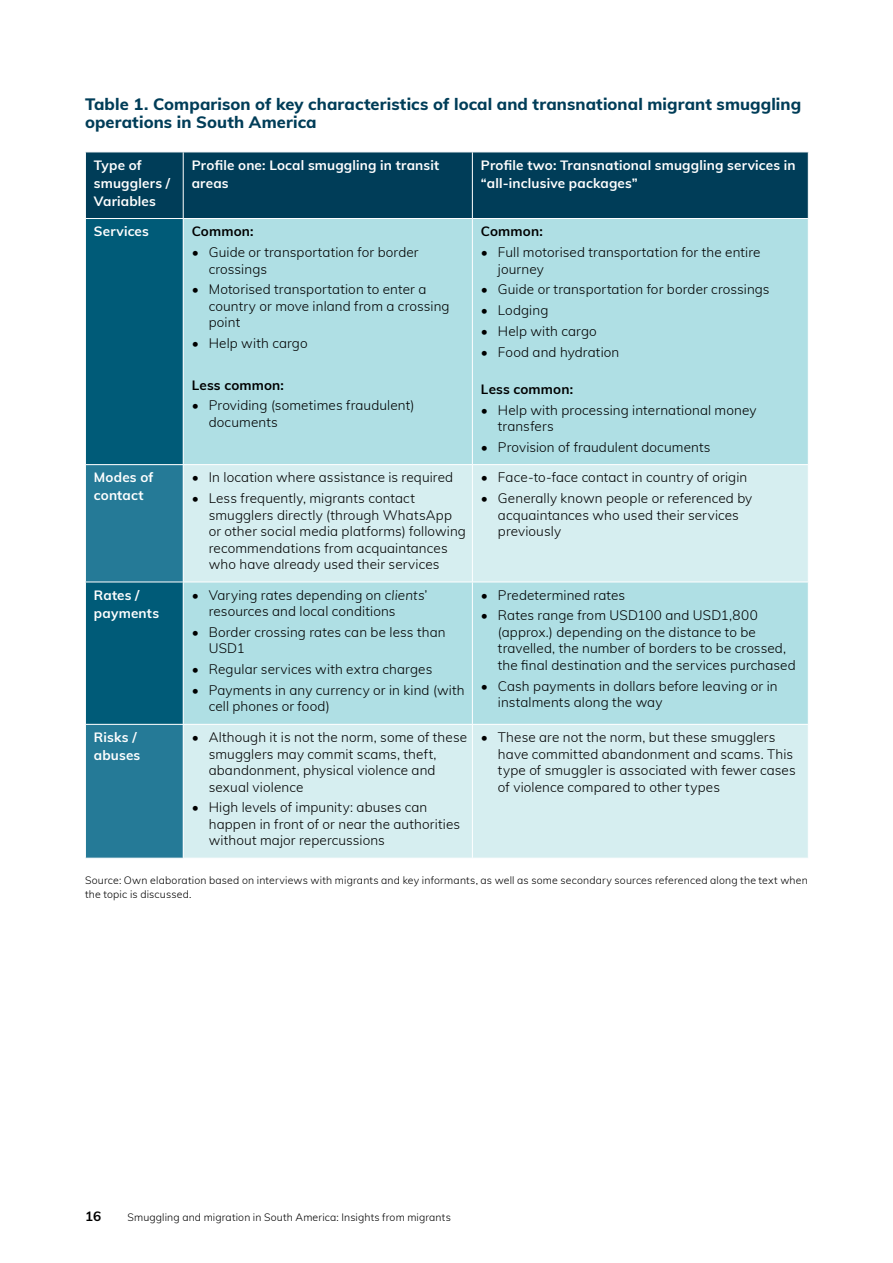
<style>
.page{position:relative;width:893px;height:1263px;background:#fff}
.page>*{position:absolute;margin:0;border:0;box-sizing:border-box;transform-origin:0 0}
.t1{font:800 16.5px/18px "Muli";letter-spacing:.005em;color:#003d58}
.t2{font:300 13.5px/16.5px "Muli";letter-spacing:.01em;color:#000}
.t3{font:700 13.5px/18px "Muli";letter-spacing:.01em;color:#fff}
.t4{font:700 13.5px "Muli";letter-spacing:.01em;color:#000}
.t5{font:300 10.5px/13.5px "Muli";letter-spacing:.015em;color:#000}
.s1{font-style:italic}
</style>
<div class="page">
<div style="left:86px;top:153px;width:722px;height:65px;background:#003d58"></div>
<div style="left:86px;top:219px;width:97px;height:245px;background:#005b78"></div>
<div style="left:184px;top:219px;width:624px;height:245px;background:#afdfe4"></div>
<svg style="left:86px;top:465px;width:97px;height:393px;background:#186f8c"></svg>
<svg style="left:184px;top:465px;width:624px;height:393px;background:#c8e8eb"></svg>
<hr style="left:183px;top:152px;width:1px;height:66px;background:#fff">
<hr style="left:472px;top:152px;width:1px;height:66px;background:#fff">
<hr style="left:472px;top:219px;width:1px;height:245px;background:#fff">
<hr style="left:472px;top:465px;width:1px;height:117px;background:#fff">
<hr style="left:85px;top:582px;width:98px;height:1px;background:#fff">
<hr style="left:183px;top:582px;width:289px;height:1px;background:#fff">
<hr style="left:472px;top:582px;width:337px;height:1px;background:#fff">
<hr style="left:472px;top:582px;width:1px;height:142px;background:#fff">
<hr style="left:85px;top:724px;width:98px;height:1px;background:#fff">
<hr style="left:183px;top:724px;width:289px;height:1px;background:#fff">
<hr style="left:472px;top:724px;width:337px;height:1px;background:#fff">
<hr style="left:472px;top:725px;width:1px;height:133px;background:#fff">
<p class="t1" style="left:85px;top:94px;width:718px">Table 1. Comparison of key characteristics of local and transnational migrant smuggling operations in South America</p>
<p class="t3" style="left:94px;top:155px;width:78px">Type of smugglers /<br>Variables</p>
<p class="t3" style="left:192px;top:155px;width:249px">Profile one: Local smuggling in transit areas</p>
<p class="t3" style="left:481px;top:155px;width:316px">Profile two: Transnational smuggling services in “all-inclusive packages”</p>
<p class="t3" style="left:94px;top:222px;width:57px">Services</p>
<p class="t4" style="left:192px;top:222px;width:63px">Common:</p>
<p class="t2" style="left:209px;top:243px;width:211px;text-indent:-17px">• Guide or transportation for border crossings</p>
<p class="t2" style="left:209px;top:281px;width:242px;text-indent:-17px">• Motorised transportation to enter a country or move inland from a crossing point</p>
<p class="t2" style="left:192px;top:334px;width:117px">• Help with cargo</p>
<p class="t4" style="left:192px;top:375px;width:94px">Less common:</p>
<p class="t2" style="left:209px;top:397px;width:207px;text-indent:-17px">• Providing (sometimes fraudulent) documents</p>
<p class="t4" style="left:481px;top:222px;width:63px">Common:</p>
<p class="t2" style="left:498px;top:243px;width:264px;text-indent:-17px">• Full motorised transportation for the entire journey</p>
<p class="t2" style="left:481px;top:281px;width:290px">• Guide or transportation for border crossings</p>
<p class="t2" style="left:481px;top:301px;width:69px">• Lodging</p>
<p class="t2" style="left:481px;top:322px;width:117px">• Help with cargo</p>
<p class="t2" style="left:481px;top:343px;width:140px">• Food and hydration</p>
<p class="t4" style="left:481px;top:379px;width:94px">Less common:</p>
<p class="t2" style="left:498px;top:401px;width:260px;text-indent:-17px">• Help with processing international money transfers</p>
<p class="t2" style="left:481px;top:438px;width:231px">• Provision of fraudulent documents</p>
<p class="t3" style="left:94px;top:468px;width:61px">Modes of contact</p>
<p class="t2" style="left:192px;top:469px;width:263px">• In location where assistance is required</p>
<p class="t2" style="left:209px;top:489px;width:259px;text-indent:-17px">• Less frequently, migrants contact smugglers directly (through WhatsApp or other social media platforms) following recommendations from acquaintances who have already used their services</p>
<p class="t3" style="left:94px;top:585px;width:67px">Rates / payments</p>
<p class="t2" style="left:209px;top:586px;width:220px;text-indent:-17px">• Varying rates depending on <span class="s1">clients</span>’ resources and local conditions</p>
<p class="t2" style="left:209px;top:623px;width:238px;text-indent:-17px">• Border crossing rates can be less than<br>USD1</p>
<p class="t2" style="left:192px;top:660px;width:242px">• Regular services with extra charges</p>
<p class="t2" style="left:209px;top:681px;width:258px;text-indent:-17px">• Payments in any currency or in kind (with cell phones or food)</p>
<p class="t3" style="left:94px;top:727px;width:48px">Risks / abuses</p>
<p class="t2" style="left:209px;top:728px;width:260px;text-indent:-17px">• Although it is not the norm, some of these smugglers may commit scams, theft, abandonment, physical violence and sexual violence</p>
<p class="t2" style="left:209px;top:798px;width:253px;text-indent:-17px">• High levels of impunity: abuses can happen in front of or near the authorities without major repercussions</p>
<p class="t2" style="left:481px;top:469px;width:268px">• Face-to-face contact in country of origin</p>
<p class="t2" style="left:498px;top:489px;width:256px;text-indent:-17px">• Generally known people or referenced by acquaintances who used their services previously</p>
<p class="t2" style="left:481px;top:586px;width:146px">• Predetermined rates</p>
<p class="t2" style="left:498px;top:607px;width:299px;text-indent:-17px">• Rates range from USD100 and USD1,800 (approx.) depending on the distance to be travelled, the number of borders to be crossed, the final destination and the services purchased</p>
<p class="t2" style="left:498px;top:677px;width:281px;text-indent:-17px">• Cash payments in dollars before leaving or in instalments along the way</p>
<p class="t2" style="left:498px;top:728px;width:299px;text-indent:-17px">• These are not the norm, but these smugglers have committed abandonment and scams. This type of smuggler is associated with fewer cases of violence compared to other types</p>
<p class="t5" style="left:85px;top:873px;width:724px">Source: Own elaboration based on interviews with migrants and key informants, as well as some secondary sources referenced along the text when the topic is discussed.</p>
<p class="t4" style="left:85px;top:1206px;width:18px">16</p>
<p class="t5" style="left:128px;top:1210px;width:325px">Smuggling and migration in South America: Insights from migrants</p>
</div>
